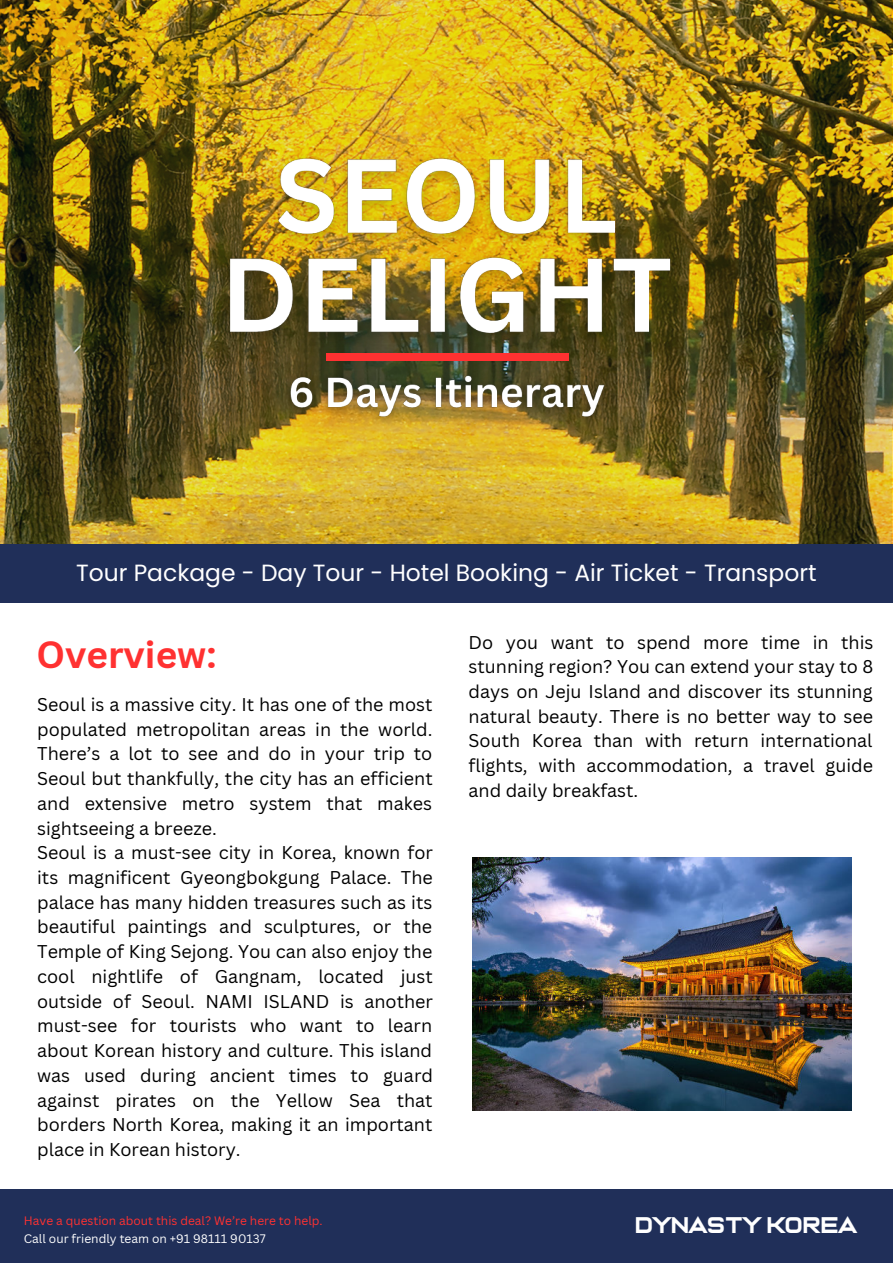
<style>
.page{position:relative;width:893px;height:1264px;background:#fff}
.page>*{position:absolute;margin:0;border:0;box-sizing:border-box;transform-origin:0 0}
.t1{font:700 36.9px "Canva Sans";color:#ff3131}
.t2{font:23.4px "Poppins";color:#fff}
.t3{font:23.1px "Casanova Scotia";color:#fff}
.t4{font:18px/24.8px "Canva Sans";color:#000}
.t5{font:12px "Canva Sans";color:#ff3131}
.t6{font:12px "Canva Sans";color:#fff}
</style>
<div class="page">
<div style="left:0;top:544px;width:892px;height:58px;background:#202f59"></div>
<img style="left:0;top:0;width:891px;height:544px">
<img style="left:472px;top:857px;width:379px;height:253px">
<img style="left:201px;top:108px;width:489px;height:276px">
<img style="left:274px;top:351px;width:344px;height:83px">
<div style="left:0;top:1189px;width:892px;height:73px;background:#202f59"></div>
<p class="t2" style="left:76px;top:559px;width:742px">Tour Package - Day Tour - Hotel Booking - Air Ticket - Transport</p>
<h1 class="t1" style="left:36px;top:632px;width:182px">Overview:</h1>
<p class="t4" style="left:37px;top:692px;width:397px">Seoul is a massive city. It has one of the most populated metropolitan areas in the world.<br>There’s a lot to see and do in your trip to Seoul but thankfully, the city has an efficient and extensive metro system that makes sightseeing a breeze.<br>Seoul is a must-see city in Korea, known for its magnificent Gyeongbokgung Palace. The palace has many hidden treasures such as its beautiful paintings and sculptures, or the Temple of King Sejong. You can also enjoy the cool nightlife of Gangnam, located just outside of Seoul. NAMI ISLAND is another must-see for tourists who want to learn about Korean history and culture. This island was used during ancient times to guard against pirates on the Yellow Sea that borders North Korea, making it an important place in Korean history.</p>
<p class="t4" style="left:468px;top:629px;width:406px;text-align:justify">Do you want to spend more time in this stunning region? You can extend your stay to 8 days on Jeju Island and discover its stunning natural beauty. There is no better way to see South Korea than with return international flights, with accommodation, a travel guide and daily breakfast.</p>
<p class="t5" style="left:24px;top:1213px;width:300px">Have a question about this deal? We’re here to help.</p>
<p class="t3" style="left:636px;top:1215px;width:223px">DYNASTY KOREA</p>
<p class="t6" style="left:24px;top:1231px;width:243px">Call our friendly team on +91 98111 90137</p>
</div>
